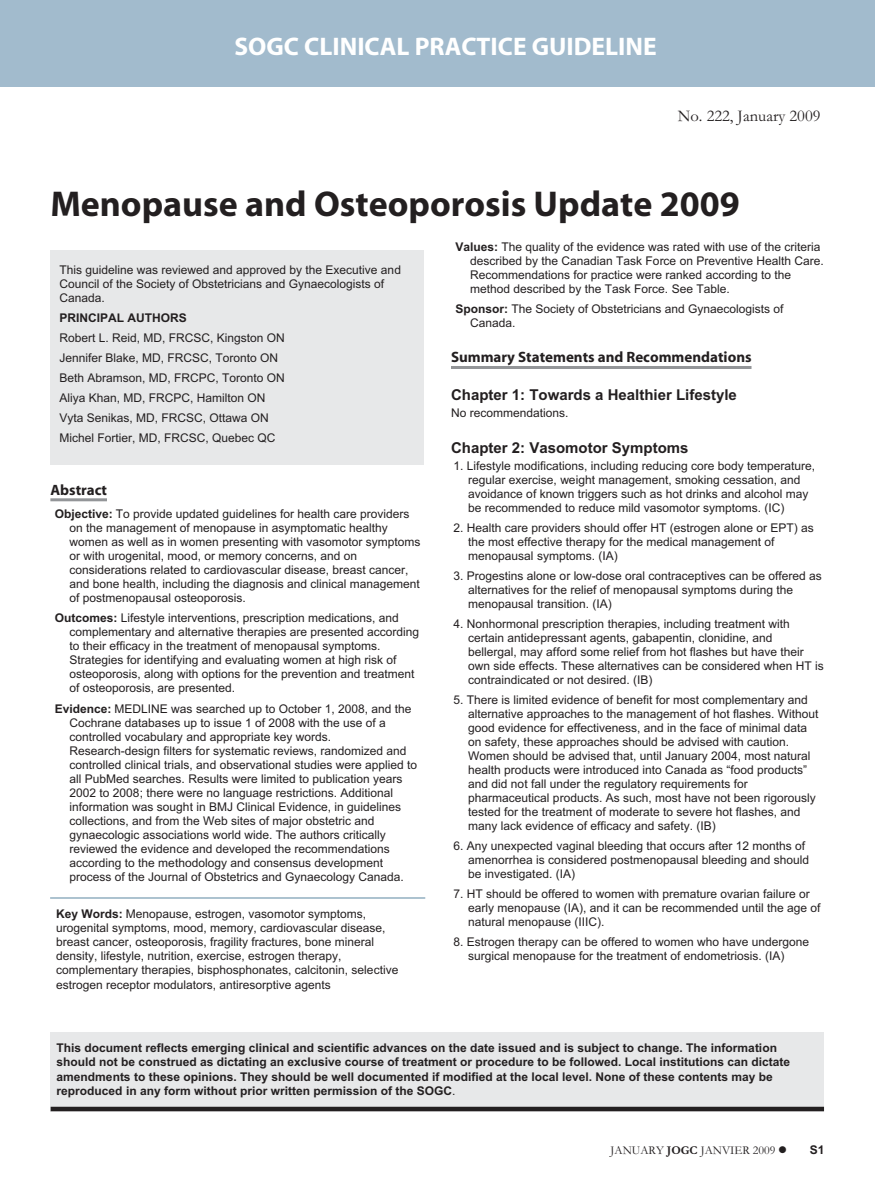
<style>
.page{position:relative;width:875px;height:1188px;background:#fff}
.page>*{position:absolute;margin:0;border:0;box-sizing:border-box;transform-origin:0 0}
.t1{font:700 36px "Myriad";color:#231f20}
.t2{font:700 25.5px "Myriad";color:#fff}
.t3{font:16.5px "Garamond";color:#231f20}
.t4{font:700 15px "Arial";color:#231f20}
.t5{font:700 15px "Myriad";color:#231f20}
.t6{font:12px/14px "Arial";color:#231f20}
.t7{font:700 12px/14.4px "Arial";color:#231f20}
.t8{font:12px "Garamond";color:#231f20}
.s1{font-weight:700}
.s2{font-weight:400}
</style>
<div class="page">
<hr style="left:50px;top:498px;width:57px;height:3px;background:#939598">
<hr style="left:451px;top:366px;width:300px;height:3px;background:#939598">
<div style="left:0;top:0;width:875px;height:86px;background:#a2bbcd"></div>
<div style="left:50px;top:251px;width:374px;height:214px;background:#e7e8e9"></div>
<hr style="left:50px;top:898px;width:375px;height:1px;background:#5c87a1">
<div style="left:51px;top:1032px;width:773px;height:79px;background:#e7e8e9"></div>
<hr style="left:51px;top:1107px;width:773px;height:4px;background:#231f20">
<h2 class="t2" style="left:234px;top:37px;width:424px">SOGC CLINICAL PRACTICE GUIDELINE</h2>
<h3 class="t3" style="left:678px;top:110px;width:144px">No. 222, January 2009</h3>
<h1 class="t1" style="left:50px;top:191px;width:691px">Menopause and Osteoporosis Update 2009</h1>
<p class="t6" style="left:59px;top:264px;width:343px">This guideline was reviewed and approved by the Executive and<br>Council of the Society of Obstetricians and Gynaecologists of<br>Canada.</p>
<p class="t7" style="left:59px;top:312px;width:129px">PRINCIPAL AUTHORS</p>
<p class="t6" style="left:59px;top:329px;width:227px;line-height:20px">Robert L. Reid, MD, FRCSC, Kingston ON Jennifer Blake, MD, FRCSC, Toronto ON Beth Abramson, MD, FRCPC, Toronto ON Aliya Khan, MD, FRCPC, Hamilton ON Vyta Senikas, MD, FRCSC, Ottawa ON Michel Fortier, MD, FRCSC, Quebec QC</p>
<p class="t5" style="left:50px;top:484px;width:58px">Abstract</p>
<p class="t6" style="left:70px;top:508px;width:352px;text-indent:-15px"><span class="s1">Objective:</span> To provide updated guidelines for health care providers on the management of menopause in asymptomatic healthy women as well as in women presenting with vasomotor symptoms or with urogenital, mood, or memory concerns, and on considerations related to cardiovascular disease, breast cancer, and bone health, including the diagnosis and clinical management of postmenopausal osteoporosis.</p>
<p class="t6" style="left:70px;top:612px;width:351px;text-indent:-15px"><span class="s1">Outcomes:</span> Lifestyle interventions, prescription medications, and complementary and alternative therapies are presented according to their efficacy in the treatment of menopausal symptoms.<br>Strategies for identifying and evaluating women at high risk of osteoporosis, along with options for the prevention and treatment of osteoporosis, are presented.</p>
<p class="t6" style="left:70px;top:703px;width:349px;text-indent:-15px"><span class="s1">Evidence:</span> MEDLINE was searched up to October 1, 2008, and the Cochrane databases up to issue 1 of 2008 with the use of a controlled vocabulary and appropriate key words.<br>Research-design filters for systematic reviews, randomized and controlled clinical trials, and observational studies were applied to all PubMed searches. Results were limited to publication years 2002 to 2008; there were no language restrictions. Additional information was sought in BMJ Clinical Evidence, in guidelines collections, and from the Web sites of major obstetric and gynaecologic associations world wide. The authors critically reviewed the evidence and developed the recommendations according to the methodology and consensus development process of the Journal of Obstetrics and Gynaecology Canada.</p>
<p class="t6" style="left:56px;top:908px;width:344px"><span class="s1">Key Words:</span> Menopause, estrogen, vasomotor symptoms, urogenital symptoms, mood, memory, cardiovascular disease, breast cancer, osteoporosis, fragility fractures, bone mineral density, lifestyle, nutrition, exercise, estrogen therapy, complementary therapies, bisphosphonates, calcitonin, selective estrogen receptor modulators, antiresorptive agents</p>
<p class="t6" style="left:470px;top:241px;width:355px;text-indent:-15px"><span class="s1">Values:</span> The quality of the evidence was rated with use of the criteria described by the Canadian Task Force on Preventive Health Care.<br>Recommendations for practice were ranked according to the method described by the Task Force. See Table.</p>
<p class="t6" style="left:470px;top:303px;width:315px;text-indent:-15px"><span class="s1">Sponsor:</span> The Society of Obstetricians and Gynaecologists of<br>Canada.</p>
<p class="t5" style="left:451px;top:352px;width:302px">Summary Statements and Recommendations</p>
<p class="t4" style="left:451px;top:390px;width:287px">Chapter 1: Towards a Healthier Lifestyle</p>
<p class="t6" style="left:451px;top:407px;width:119px">No recommendations.</p>
<p class="t4" style="left:451px;top:442px;width:239px">Chapter 2: Vasomotor Symptoms</p>
<p class="t6" style="left:468px;top:460px;width:348px;text-indent:-15px">1. Lifestyle modifications, including reducing core body temperature, regular exercise, weight management, smoking cessation, and avoidance of known triggers such as hot drinks and alcohol may be recommended to reduce mild vasomotor symptoms. (IC)</p>
<p class="t6" style="left:468px;top:522px;width:347px;text-indent:-15px">2. Health care providers should offer HT (estrogen alone or EPT) as the most effective therapy for the medical management of menopausal symptoms. (IA)</p>
<p class="t6" style="left:468px;top:570px;width:355px;text-indent:-15px">3. Progestins alone or low-dose oral contraceptives can be offered as alternatives for the relief of menopausal symptoms during the menopausal transition. (IA)</p>
<p class="t6" style="left:468px;top:618px;width:357px;text-indent:-15px">4. Nonhormonal prescription therapies, including treatment with certain antidepressant agents, gabapentin, clonidine, and bellergal, may afford some relief from hot flashes but have their own side effects. These alternatives can be considered when HT is contraindicated or not desired. (IB)</p>
<p class="t6" style="left:468px;top:694px;width:352px;text-indent:-15px">5. There is limited evidence of benefit for most complementary and alternative approaches to the management of hot flashes. Without good evidence for effectiveness, and in the face of minimal data on safety, these approaches should be advised with caution.<br>Women should be advised that, until January 2004, most natural health products were introduced into Canada as “food products” and did not fall under the regulatory requirements for pharmaceutical products. As such, most have not been rigorously tested for the treatment of moderate to severe hot flashes, and many lack evidence of efficacy and safety. (IB)</p>
<p class="t6" style="left:468px;top:840px;width:342px;text-indent:-15px">6. Any unexpected vaginal bleeding that occurs after 12 months of amenorrhea is considered postmenopausal bleeding and should be investigated. (IA)</p>
<p class="t6" style="left:468px;top:888px;width:354px;text-indent:-15px">7. HT should be offered to women with premature ovarian failure or early menopause (IA), and it can be recommended until the age of natural menopause (IIIC).</p>
<p class="t6" style="left:468px;top:936px;width:342px;text-indent:-15px">8. Estrogen therapy can be offered to women who have undergone surgical menopause for the treatment of endometriosis. (IA)</p>
<p class="t7" style="left:57px;top:1042px;width:735px">This document reflects emerging clinical and scientific advances on the date issued and is subject to change. The information should not be construed as dictating an exclusive course of treatment or procedure to be followed. Local institutions can dictate amendments to these opinions. They should be well documented if modified at the local level. None of these contents may be reproduced in any form without prior written permission of the SOGC<span class="s2">.</span></p>
<p class="t8" style="left:610px;top:1146px;width:166px">JANUARY <span class="s1">JOGC</span> JANVIER 2009</p>
<p class="t7" style="left:810px;top:1144px;width:16px">S1</p>
</div>
